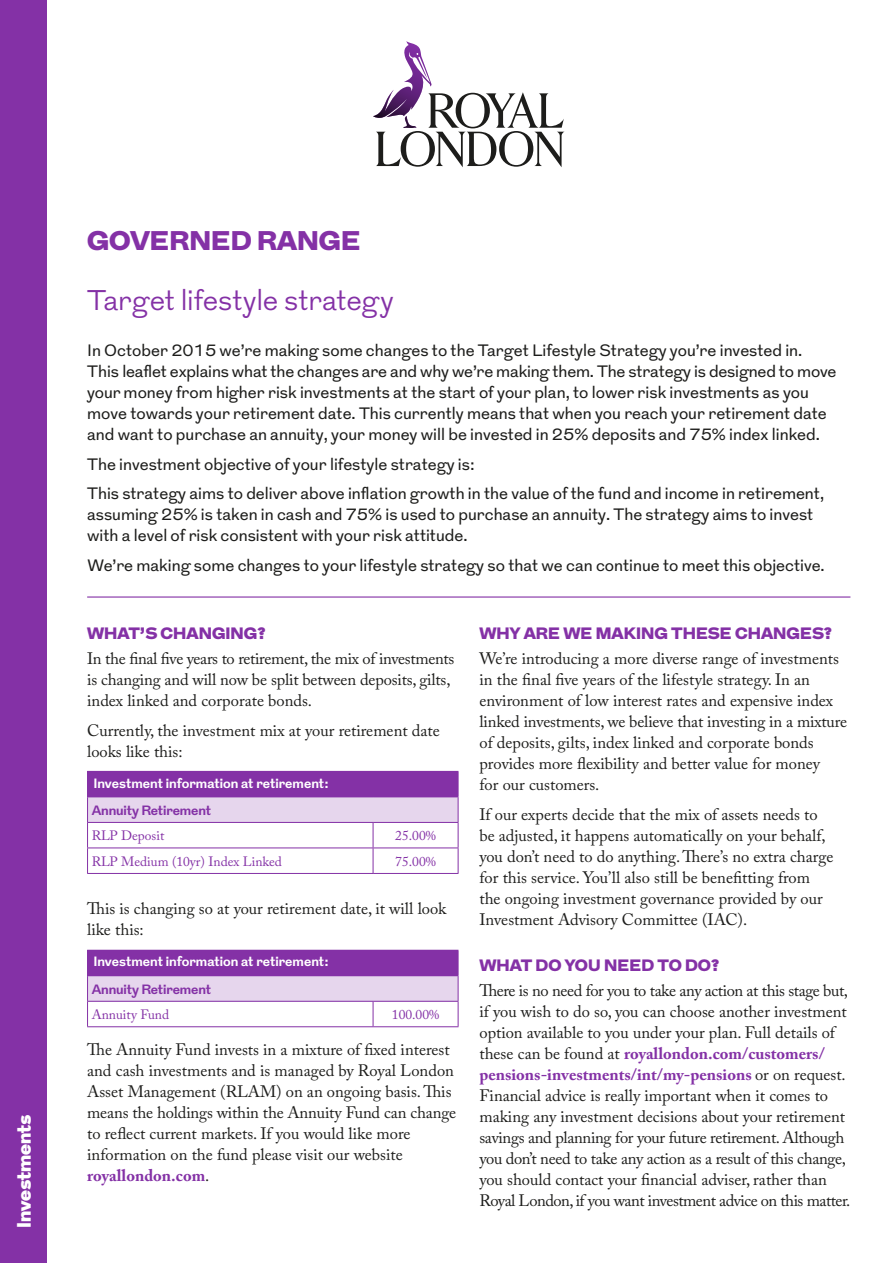
<style>
.page{position:relative;width:893px;height:1263px;background:#fff}
.page>*{position:absolute;margin:0;border:0;box-sizing:border-box;transform-origin:0 0}
.t1{font:300 28.5px "Grot";letter-spacing:-.005em;color:#8431a6}
.t2{font:900 27px "Grot";color:#8431a6}
.t3{font:900 19.5px "Grot";color:#fff}
.t4{font:16.5px/21px "Adobe Caslon Pro";color:#1d1d1b}
.t5{font:16.5px/21px "Grot";color:#1d1d1b}
.t6{font:900 16.5px "Grot";color:#8431a6}
.t7{font:700 13.5px "Grot";color:#fff}
.t8{font:13.5px "Adobe Caslon Pro";color:#8431a6}
.t9{font:700 13.5px "Grot";letter-spacing:-.01em;color:#8431a6}
.s1{font-weight:700;color:#8431a6}
</style>
<div class="page">
<div style="left:0;top:0;width:47px;height:1263px;background:#8431a6"></div>
<svg style="left:373px;top:41px;width:192px;height:126px"></svg>
<hr style="left:87px;top:596px;width:763px;height:2px;background:#8431a6">
<div style="left:88px;top:771px;width:370px;height:26px;background:#8431a6"></div>
<div style="left:88px;top:797px;width:370px;height:25px;background:#e6d6ed"></div>
<hr style="left:87px;top:771px;width:286px;height:1px;background:#8431a6">
<svg style="left:87px;top:772px;width:1px;height:101px"></svg>
<hr style="left:87px;top:796px;width:286px;height:1px;background:#8431a6">
<hr style="left:87px;top:822px;width:286px;height:1px;background:#8431a6">
<hr style="left:87px;top:847px;width:286px;height:1px;background:#8431a6">
<hr style="left:87px;top:873px;width:286px;height:1px;background:#8431a6">
<svg style="left:373px;top:823px;width:1px;height:50px"></svg>
<hr style="left:373px;top:822px;width:85px;height:1px;background:#8431a6">
<hr style="left:373px;top:847px;width:85px;height:1px;background:#8431a6">
<hr style="left:373px;top:873px;width:85px;height:1px;background:#8431a6">
<svg style="left:458px;top:772px;width:1px;height:101px"></svg>
<div style="left:88px;top:950px;width:370px;height:26px;background:#8431a6"></div>
<div style="left:88px;top:976px;width:370px;height:25px;background:#e6d6ed"></div>
<svg style="left:87px;top:950px;width:1px;height:76px"></svg>
<hr style="left:87px;top:975px;width:286px;height:1px;background:#8431a6">
<hr style="left:87px;top:1001px;width:286px;height:1px;background:#8431a6">
<hr style="left:87px;top:1026px;width:286px;height:1px;background:#8431a6">
<svg style="left:373px;top:1002px;width:1px;height:24px"></svg>
<hr style="left:373px;top:1001px;width:85px;height:1px;background:#8431a6">
<hr style="left:373px;top:1026px;width:85px;height:1px;background:#8431a6">
<svg style="left:458px;top:950px;width:1px;height:76px"></svg>
<p class="t3" style="left:10px;top:1228px;width:114px;rotate:-90deg">Investments</p>
<h2 class="t2" style="left:87px;top:221px;width:275px">GOVERNED RANGE</h2>
<h1 class="t1" style="left:87px;top:281px;width:308px">Target lifestyle strategy</h1>
<p class="t5" style="left:87px;top:341px;width:751px">In October 2015 we’re making some changes to the Target Lifestyle Strategy you’re invested in.<br>This leaflet explains what the changes are and why we’re making them. The strategy is designed to move your money from higher risk investments at the start of your plan, to lower risk investments as you move towards your retirement date. This currently means that when you reach your retirement date and want to purchase an annuity, your money will be invested in 25% deposits and 75% index linked.</p>
<p class="t5" style="left:87px;top:450px;width:738px;line-height:29.5px">The investment objective of your lifestyle strategy is:<br>This strategy aims to deliver above inflation growth in the value of the fund and income in retirement,</p>
<p class="t5" style="left:87px;top:505px;width:728px">assuming 25% is taken in cash and 75% is used to purchase an annuity. The strategy aims to invest with a level of risk consistent with your risk attitude.</p>
<p class="t5" style="left:87px;top:555px;width:739px">We’re making some changes to your lifestyle strategy so that we can continue to meet this objective.</p>
<p class="t6" style="left:87px;top:621px;width:180px">WHAT’S CHANGING?</p>
<p class="t4" style="left:87px;top:648px;width:369px">In the final five years to retirement, the mix of investments is changing and will now be split between deposits, gilts, index linked and corporate bonds.</p>
<p class="t4" style="left:87px;top:719px;width:354px">Currently, the investment mix at your retirement date looks like this:</p>
<p class="t7" style="left:94px;top:773px;width:237px">Investment information at retirement:</p>
<p class="t9" style="left:92px;top:801px;width:121px">Annuity Retirement</p>
<p class="t8" style="left:92px;top:827px;width:74px">RLP Deposit</p>
<p class="t8" style="left:395px;top:827px;width:42px">25.00%</p>
<p class="t8" style="left:92px;top:853px;width:192px">RLP Medium (10yr) Index Linked</p>
<p class="t8" style="left:395px;top:853px;width:42px">75.00%</p>
<p class="t4" style="left:87px;top:898px;width:361px">This is changing so at your retirement date, it will look like this:</p>
<p class="t7" style="left:94px;top:952px;width:237px">Investment information at retirement:</p>
<p class="t9" style="left:92px;top:979px;width:121px">Annuity Retirement</p>
<p class="t8" style="left:92px;top:1006px;width:79px">Annuity Fund</p>
<p class="t8" style="left:392px;top:1006px;width:49px">100.00%</p>
<p class="t4" style="left:87px;top:1039px;width:370px">The Annuity Fund invests in a mixture of fixed interest and cash investments and is managed by Royal London Asset Management (RLAM) on an ongoing basis. This means the holdings within the Annuity Fund can change to reflect current markets. If you would like more information on the fund please visit our website <span class="s1">royallondon.com</span>.</p>
<p class="t6" style="left:479px;top:621px;width:354px">WHY ARE WE MAKING THESE CHANGES?</p>
<p class="t4" style="left:479px;top:648px;width:369px">We’re introducing a more diverse range of investments in the final five years of the lifestyle strategy. In an environment of low interest rates and expensive index linked investments, we believe that investing in a mixture of deposits, gilts, index linked and corporate bonds provides more flexibility and better value for money<br>for our customers.</p>
<p class="t4" style="left:479px;top:803px;width:355px">If our experts decide that the mix of assets needs to be adjusted, it happens automatically on your behalf, you don’t need to do anything. There’s no extra charge for this service. You’ll also still be benefitting from the ongoing investment governance provided by our Investment Advisory Committee (IAC).</p>
<p class="t6" style="left:479px;top:953px;width:241px">WHAT DO YOU NEED TO DO?</p>
<p class="t4" style="left:479px;top:980px;width:372px">There is no need for you to take any action at this stage but, if you wish to do so, you can choose another investment option available to you under your plan. Full details of these can be found at <span class="s1">royallondon.com/customers/ pensions-investments/int/my-pensions</span> or on request.<br>Financial advice is really important when it comes to making any investment decisions about your retirement savings and planning for your future retirement. Although you don’t need to take any action as a result of this change, you should contact your financial adviser, rather than Royal London, if you want investment advice on this matter.</p>
</div>
